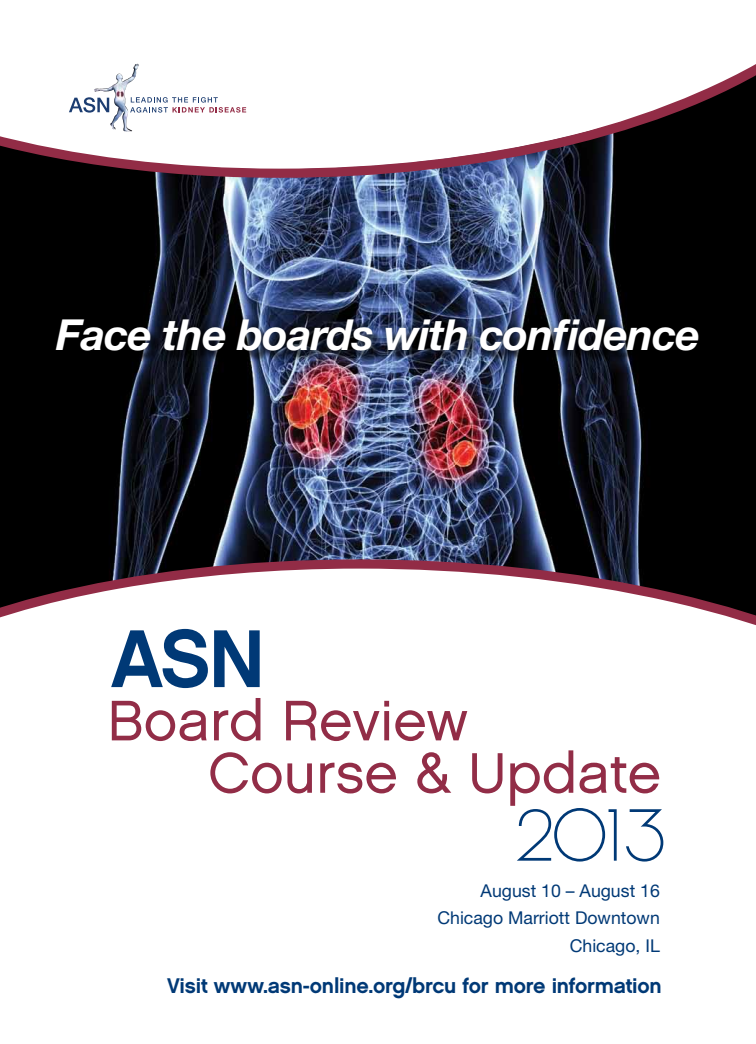
<style>
.page{position:relative;width:756px;height:1044px;background:#fff}
.page>*{position:absolute;margin:0;border:0;box-sizing:border-box;transform-origin:0 0}
.t1{font:81.7px "Chalet New York Nineteen Eighty";color:#003976}
.t2{font:74.1px "Chalet Paris Nineteen Seventy";color:#003976}
.t3{font:57px/52.4px "Chalet London Nineteen Sixty";color:#922d47}
.t4{font:italic 700 42.8px "Helvetica Neue LT Std";letter-spacing:-.02em;color:#fff}
.t5{font:21.2px "Chalet New York Nineteen Sixty";letter-spacing:-.01em;color:#003976}
.t6{font:17.7px/27.3px "Helvetica Neue LT Std";color:#003976;text-align:right}
</style>
<div class="page">
<img style="left:0;top:209px;width:756px;height:318px">
<svg style="left:0;top:527px;width:756px;height:32px;background:#1b2232"></svg>
<svg style="left:0;top:559px;width:756px;height:66px"></svg>
<img style="left:0;top:178px;width:756px;height:31px">
<svg style="left:0;top:63px;width:756px;height:115px"></svg>
<img style="left:96px;top:64px;width:41px;height:25px">
<svg style="left:69px;top:97px;width:40px;height:16px"></svg>
<svg style="left:130px;top:97px;width:116px;height:16px"></svg>
<div style="left:58px;top:321px;width:653px;height:42px;background:#000;opacity:.75"></div>
<div style="left:50px;top:313px;width:655px;height:44px;background:#000;opacity:.51"></div>
<h3 class="t4" style="left:56px;top:309px;width:645px">Face the boards with confidence</h3>
<h1 class="t1" style="left:111px;top:607px;width:156px">ASN</h1>
<h3 class="t3" style="left:208px;top:694px;width:454px;text-indent:-101px">Board Review<br>Course &amp; Update</h3>
<h2 class="t2" style="left:517px;top:792px;width:150px">2013</h2>
<p class="t6" style="left:437px;top:877px;width:224px">August 10 – August 16<br>Chicago Marriott Downtown<br>Chicago, IL</p>
<p class="t5" style="left:167px;top:972px;width:496px">Visit www.asn-online.org/brcu for more information</p>
</div>
